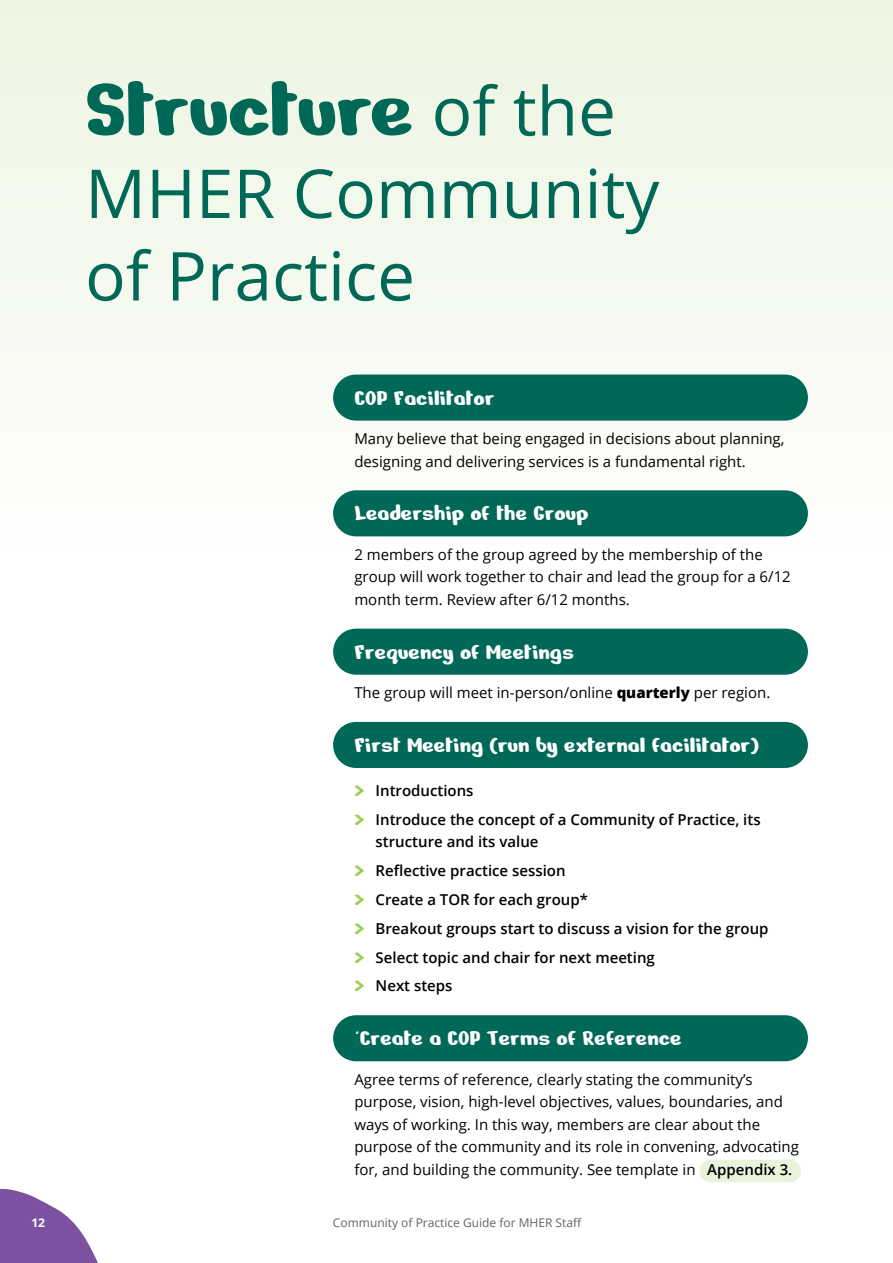
<style>
.page{position:relative;width:893px;height:1263px;background:#fff}
.page>*{position:absolute;margin:0;border:0;box-sizing:border-box;transform-origin:0 0}
.t1{font:90px "Nerko One";letter-spacing:-.01em;color:#006857}
.t2{font:67.5px/82.5px "Open Sans";color:#006857}
.t3{font:24px "Nerko One";color:#fff}
.t4{font:15px/22.5px "Open Sans";color:#000}
.t5{font:600 15px/29px "Open Sans";color:#000}
.t6{font:12px "Open Sans";color:#636466}
.t7{font:700 12px "Open Sans";color:#fff}
.s1{font-family:"Open Sans";font-size:67.5px}
.s2{font-weight:800}
.s3{font-family:"Nerko One";font-weight:400;font-size:22.5px;color:#9dcc56}
.s4{font-weight:600}
</style>
<div class="page">
<div style="left:0;top:0;width:893px;height:1263px;background:linear-gradient(to bottom,#f1f7e9,#fff)"></div>
<div style="left:333px;top:374px;width:475px;height:47px;background:#006857;border-radius:23px"></div>
<div style="left:333px;top:490px;width:475px;height:46px;background:#006857;border-radius:23px"></div>
<div style="left:333px;top:629px;width:475px;height:46px;background:#006857;border-radius:23px"></div>
<div style="left:333px;top:722px;width:475px;height:46px;background:#006857;border-radius:23px"></div>
<div style="left:333px;top:1015px;width:475px;height:46px;background:#006857;border-radius:23px"></div>
<div style="left:711px;top:1160px;width:78px;height:22px;background:#e9f3da"></div>
<svg style="left:789px;top:1160px;width:1px;height:22px"></svg>
<svg style="left:0;top:1188px;width:102px;height:75px"></svg>
<h1 class="t1" style="left:85px;top:51px;width:532px">Structure <span class="s1">of the</span></h1>
<h2 class="t2" style="left:85px;top:151px;width:576px">MHER Community of Practice</h2>
<h3 class="t3" style="left:354px;top:382px;width:142px">COP Facilitator</h3>
<p class="t4" style="left:354px;top:427px;width:432px">Many believe that being engaged in decisions about planning, designing and delivering services is a fundamental right.</p>
<h3 class="t3" style="left:354px;top:498px;width:236px">Leadership of the Group</h3>
<p class="t4" style="left:354px;top:543px;width:438px">2 members of the group agreed by the membership of the group will work together to chair and lead the group for a 6/12 month term. Review after 6/12 months.</p>
<h3 class="t3" style="left:354px;top:636px;width:221px">Frequency of Meetings</h3>
<p class="t4" style="left:354px;top:681px;width:417px">The group will meet in-person/online <span class="s2">quarterly</span> per region.</p>
<h3 class="t3" style="left:354px;top:729px;width:406px">First Meeting (run by external facilitator)</h3>
<p class="t5" style="left:354px;top:775px;width:408px"><span class="s3">&gt;</span> Introductions<br><span class="s3">&gt;</span> Introduce the concept of a Community of Practice, its</p>
<p class="t5" style="left:354px;top:827px;width:416px;text-indent:21px">structure and its value<br><span class="s3">&gt;</span> Reflective practice session<br><span class="s3">&gt;</span> Create a TOR for each group*<br><span class="s3">&gt;</span> Breakout groups start to discuss a vision for the group <span class="s3">&gt;</span> Select topic and chair for next meeting<br><span class="s3">&gt;</span> Next steps</p>
<h3 class="t3" style="left:354px;top:1023px;width:329px">*Create a COP Terms of Reference</h3>
<p class="t4" style="left:354px;top:1067px;width:446px">Agree terms of reference, clearly stating the community’s purpose, vision, high-level objectives, values, boundaries, and ways of working. In this way, members are clear about the purpose of the community and its role in convening, advocating for, and building the community. See template in <span class="s4">Appendix 3.</span></p>
<p class="t7" style="left:31px;top:1214px;width:15px">12</p>
<p class="t6" style="left:333px;top:1214px;width:250px">Community of Practice Guide for MHER Staff</p>
</div>
